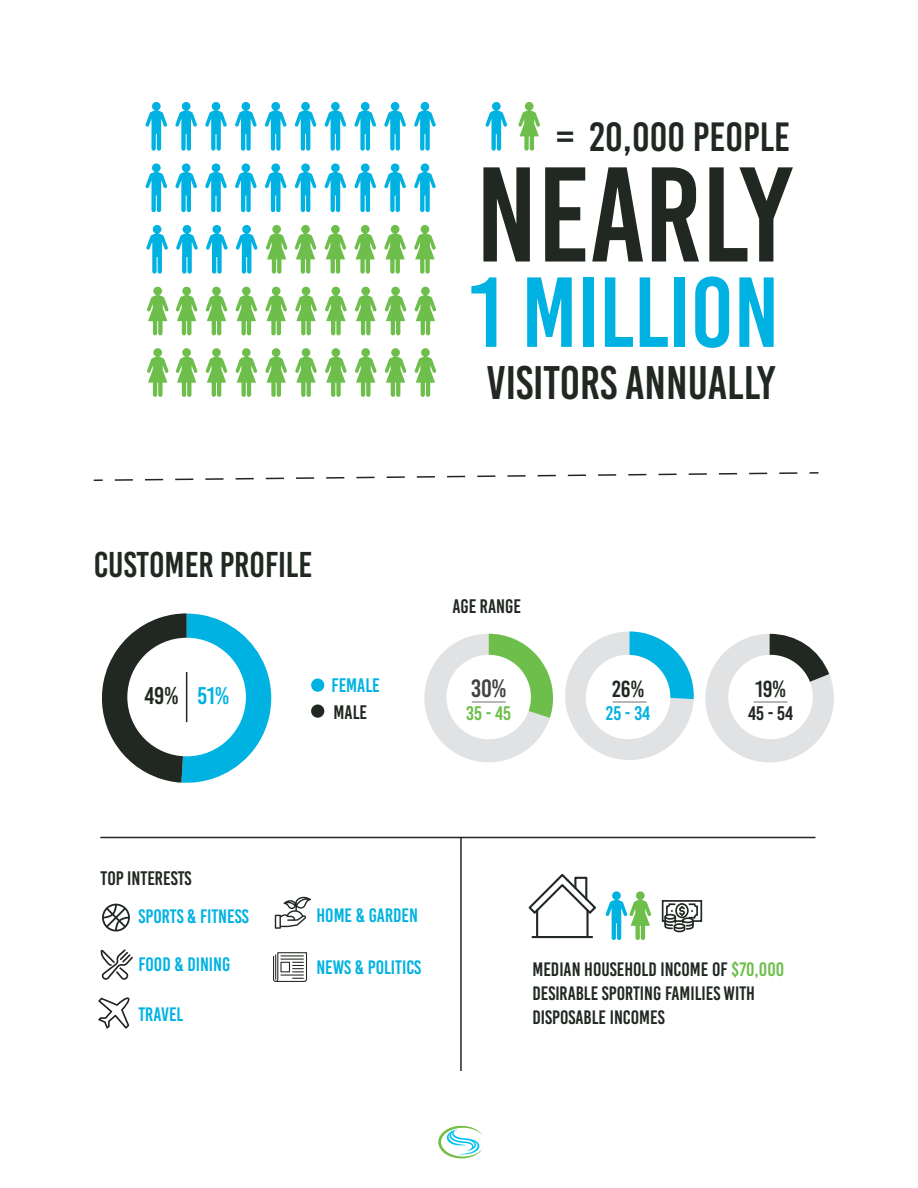
<style>
.page{position:relative;width:918px;height:1188px;background:#fff}
.page>*{position:absolute;margin:0;border:0;box-sizing:border-box;transform-origin:0 0}
.t1{font:134.55px "Bebas Kai";color:#212721}
.t2{font:99.15px "Bebas Kai";color:#00b2e2}
.t3{font:47.1px "Bebas Kai";color:#212721}
.t4{font:40.8px "Bebas Kai";color:#212721}
.t5{font:35.85px "Bebas Kai";color:#212721}
.t6{font:25.05px "Bebas Kai";color:#414042}
.t7{font:24.15px "Bebas Kai";color:#212721}
.t8{font:23.25px "Bebas Kai";color:#212721}
.t9{font:19.65px "Bebas Kai";color:#6dbe4b}
.t10{font:19.65px "Bebas Kai";color:#00b2e2}
.t11{font:19.65px "Bebas Kai";color:#212721}
.t12{font:19.5px "Bebas Kai";color:#212721}
.t13{font:19.5px "Bebas Kai";color:#00b2e2}
.t14{font:19.35px/24.3px "Bebas Kai";color:#212721}
.t15{font:19.35px "Bebas Kai";color:#00b2e2}
.s1{color:#00b2e2}
.s2{color:#6dbe4b}
</style>
<div class="page">
<svg style="left:438px;top:1126px;width:45px;height:32px"></svg>
<svg style="left:146px;top:225px;width:22px;height:49px"></svg>
<svg style="left:176px;top:225px;width:22px;height:49px"></svg>
<svg style="left:206px;top:225px;width:22px;height:49px"></svg>
<svg style="left:236px;top:225px;width:22px;height:49px"></svg>
<svg style="left:147px;top:287px;width:22px;height:48px"></svg>
<svg style="left:176px;top:287px;width:22px;height:48px"></svg>
<svg style="left:206px;top:287px;width:21px;height:48px"></svg>
<svg style="left:235px;top:287px;width:22px;height:48px"></svg>
<svg style="left:147px;top:348px;width:22px;height:49px"></svg>
<svg style="left:176px;top:348px;width:22px;height:49px"></svg>
<svg style="left:206px;top:348px;width:21px;height:49px"></svg>
<svg style="left:235px;top:348px;width:22px;height:49px"></svg>
<svg style="left:145px;top:102px;width:22px;height:49px"></svg>
<svg style="left:175px;top:102px;width:22px;height:49px"></svg>
<svg style="left:205px;top:102px;width:22px;height:49px"></svg>
<svg style="left:235px;top:102px;width:22px;height:49px"></svg>
<svg style="left:265px;top:102px;width:22px;height:49px"></svg>
<svg style="left:295px;top:102px;width:22px;height:49px"></svg>
<svg style="left:324px;top:102px;width:22px;height:49px"></svg>
<svg style="left:354px;top:102px;width:22px;height:49px"></svg>
<svg style="left:384px;top:102px;width:22px;height:49px"></svg>
<svg style="left:414px;top:102px;width:22px;height:49px"></svg>
<svg style="left:145px;top:163px;width:22px;height:49px"></svg>
<svg style="left:175px;top:163px;width:22px;height:49px"></svg>
<svg style="left:205px;top:163px;width:22px;height:49px"></svg>
<svg style="left:235px;top:163px;width:22px;height:49px"></svg>
<svg style="left:265px;top:163px;width:22px;height:49px"></svg>
<svg style="left:295px;top:163px;width:22px;height:49px"></svg>
<svg style="left:324px;top:163px;width:22px;height:49px"></svg>
<svg style="left:354px;top:163px;width:22px;height:49px"></svg>
<svg style="left:384px;top:163px;width:22px;height:49px"></svg>
<svg style="left:414px;top:163px;width:22px;height:49px"></svg>
<svg style="left:485px;top:102px;width:22px;height:49px"></svg>
<svg style="left:266px;top:225px;width:22px;height:49px"></svg>
<svg style="left:295px;top:225px;width:22px;height:49px"></svg>
<svg style="left:324px;top:225px;width:22px;height:49px"></svg>
<svg style="left:354px;top:225px;width:22px;height:49px"></svg>
<svg style="left:384px;top:225px;width:22px;height:49px"></svg>
<svg style="left:414px;top:225px;width:22px;height:49px"></svg>
<svg style="left:518px;top:102px;width:22px;height:49px"></svg>
<svg style="left:265px;top:287px;width:22px;height:48px"></svg>
<svg style="left:295px;top:287px;width:22px;height:48px"></svg>
<svg style="left:325px;top:287px;width:22px;height:48px"></svg>
<svg style="left:355px;top:287px;width:22px;height:48px"></svg>
<svg style="left:385px;top:287px;width:22px;height:48px"></svg>
<svg style="left:414px;top:287px;width:22px;height:48px"></svg>
<svg style="left:265px;top:348px;width:22px;height:49px"></svg>
<svg style="left:295px;top:348px;width:22px;height:49px"></svg>
<svg style="left:325px;top:348px;width:22px;height:49px"></svg>
<svg style="left:355px;top:348px;width:22px;height:49px"></svg>
<svg style="left:385px;top:348px;width:22px;height:49px"></svg>
<svg style="left:414px;top:348px;width:22px;height:49px"></svg>
<svg style="left:94px;top:479px;width:9px;height:2px"></svg>
<svg style="left:114px;top:472px;width:684px;height:9px"></svg>
<svg style="left:810px;top:472px;width:9px;height:2px"></svg>
<svg style="left:102px;top:904px;width:28px;height:28px"></svg>
<svg style="left:273px;top:952px;width:34px;height:30px"></svg>
<svg style="left:275px;top:897px;width:36px;height:32px"></svg>
<svg style="left:101px;top:949px;width:32px;height:31px"></svg>
<svg style="left:98px;top:997px;width:32px;height:32px"></svg>
<svg style="left:102px;top:613px;width:169px;height:170px"></svg>
<div style="left:311px;top:704px;width:13px;height:14px;background:#212721;border-radius:50%"></div>
<svg style="left:424px;top:634px;width:129px;height:128px"></svg>
<div style="left:311px;top:679px;width:13px;height:13px;background:#00b2e2;border-radius:50%"></div>
<svg style="left:565px;top:631px;width:269px;height:132px"></svg>
<div style="left:446px;top:655px;width:85px;height:84px;background:#fff;border-radius:50%"></div>
<div style="left:127px;top:638px;width:119px;height:118px;background:#fff;border-radius:50%"></div>
<div style="left:728px;top:655px;width:85px;height:84px;background:#fff;border-radius:50%"></div>
<svg style="left:605px;top:891px;width:46px;height:49px"></svg>
<hr style="left:536px;top:910px;width:2px;height:27px;background:#212721">
<hr style="left:586px;top:910px;width:3px;height:27px;background:#212721">
<svg style="left:528px;top:874px;width:68px;height:42px"></svg>
<hr style="left:533px;top:936px;width:59px;height:2px;background:#212721">
<svg style="left:661px;top:900px;width:42px;height:33px"></svg>
<hr style="left:186px;top:672px;width:1px;height:50px;background:#212721">
<hr style="left:472px;top:702px;width:34px;height:1px;background:#6d6e71">
<hr style="left:613px;top:702px;width:34px;height:1px;background:#6d6e71">
<hr style="left:754px;top:702px;width:34px;height:1px;background:#6d6e71">
<hr style="left:460px;top:837px;width:2px;height:234px;background:#212721">
<hr style="left:100px;top:837px;width:715px;height:1px;background:#212721">
<h3 class="t4" style="left:557px;top:115px;width:235px">= 20,000 PEOPLE</h3>
<h1 class="t1" style="left:476px;top:143px;width:317px">NEARLY</h1>
<h2 class="t2" style="left:469px;top:259px;width:312px">1 MILLION</h2>
<h3 class="t5" style="left:94px;top:546px;width:220px">CUSTOMER PROFILE</h3>
<h3 class="t3" style="left:487px;top:357px;width:290px">VISITORS ANNUALLY</h3>
<p class="t12" style="left:452px;top:596px;width:70px">AGE RANGE</p>
<p class="t13" style="left:332px;top:675px;width:50px">FEMALE</p>
<p class="t12" style="left:334px;top:702px;width:35px">MALE</p>
<p class="t7" style="left:144px;top:683px;width:86px">49% <span class="s1">51%</span></p>
<p class="t6" style="left:471px;top:675px;width:37px">30%</p>
<p class="t8" style="left:612px;top:677px;width:34px">26%</p>
<p class="t8" style="left:755px;top:677px;width:33px">19%</p>
<p class="t9" style="left:466px;top:703px;width:46px">35 - 45</p>
<p class="t10" style="left:606px;top:703px;width:46px">25 - 34</p>
<p class="t11" style="left:748px;top:703px;width:47px">45 - 54</p>
<p class="t12" style="left:101px;top:868px;width:92px">TOP INTERESTS</p>
<p class="t15" style="left:138px;top:906px;width:112px">SPORTS &amp; FITNESS</p>
<p class="t15" style="left:316px;top:905px;width:103px">HOME &amp; GARDEN</p>
<p class="t15" style="left:138px;top:954px;width:93px">FOOD &amp; DINING</p>
<p class="t15" style="left:138px;top:1004px;width:46px">TRAVEL</p>
<p class="t15" style="left:316px;top:957px;width:106px">NEWS &amp; POLITICS</p>
<p class="t14" style="left:533px;top:957px;width:253px">MEDIAN HOUSEHOLD INCOME OF <span class="s2">$70,000<br></span>DESIRABLE SPORTING FAMILIES WITH<br>DISPOSABLE INCOMES</p>
</div>
